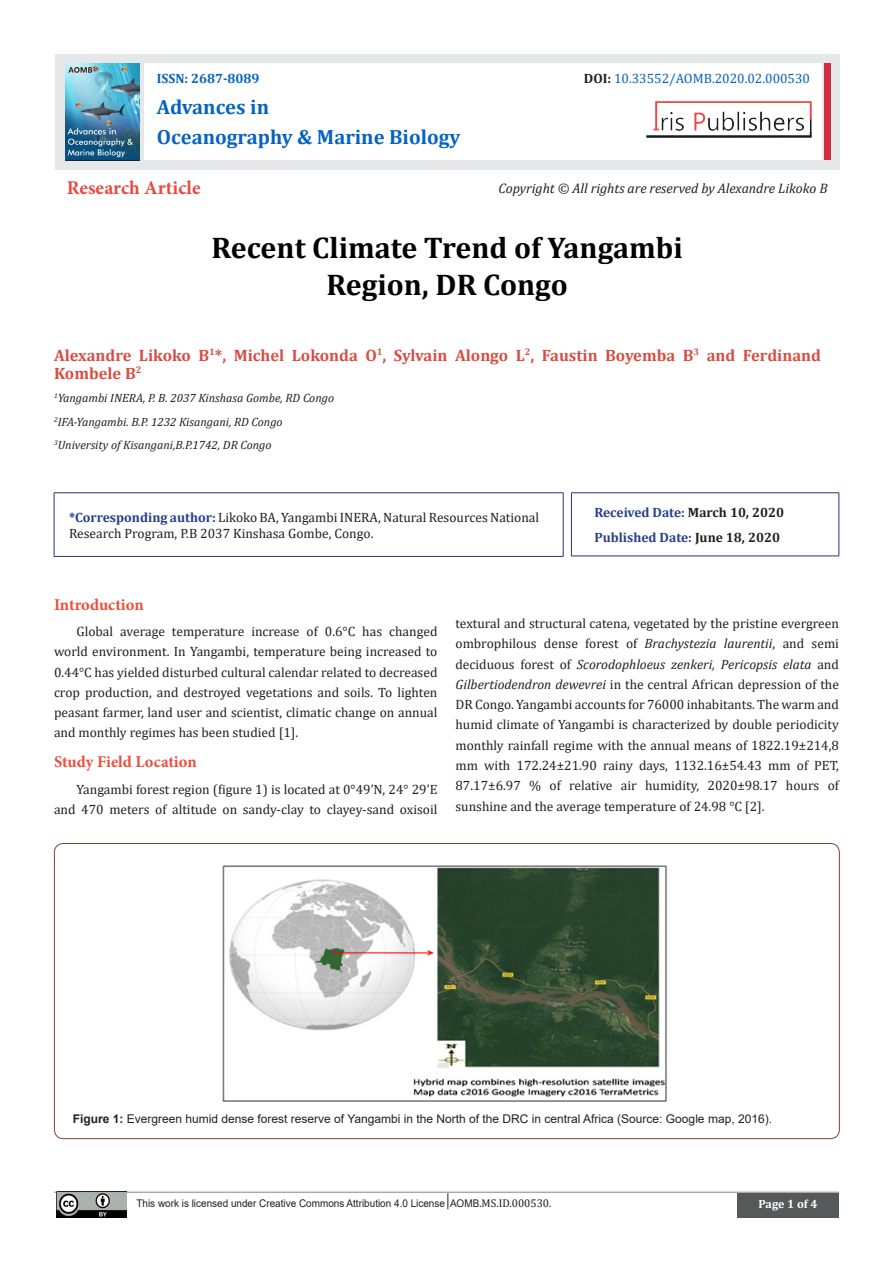
<style>
.page{position:relative;width:893px;height:1263px;background:#fff}
.page>*{position:absolute;margin:0;border:0;box-sizing:border-box;transform-origin:0 0}
.t1{font:700 30px "Cambria";color:#000303}
.t2{font:700 20.55px "Cambria";color:#0563c1}
.t3{font:700 19.5px "Minion Pro";color:#e9493f}
.t4{font:700 16.5px/18px "Cambria";color:#d84d41}
.t5{font:700 16.5px "Minion Pro";letter-spacing:-.005em;color:#ef4c3a}
.t6{font:italic 13.8px "Cambria";color:#231f20}
.t7{font:13.5px/20.2px "Cambria";color:#231f20;text-align:justify}
.t8{font:700 13.5px "Cambria";color:#253f8e}
.t9{font:13.5px "Cambria";color:#0563c1}
.t10{font:700 13.5px "Cambria";color:#0563c1}
.t11{font:italic 12px "Cambria";color:#231f20}
.t12{font:12px "Arial";color:#231f20}
.t13{font:700 12px "Cambria";color:#fff}
.t14{font:10.65px "Arial";color:#231f20;scale:.94 1}
.s1{font-weight:700;color:#231f20}
.s2{font-weight:700;color:#253f8e}
.s3{color:#231f20}
.s4{font-style:italic}
.s5{font-weight:700}
.s6{font-family:"Cambria";font-size:11.25px}
</style>
<div class="page">
<hr style="left:54px;top:1191px;width:785px;height:2px;background:#a8a9ad">
<div style="left:737px;top:1193px;width:102px;height:24px;background:#57585a"></div>
<div style="left:55px;top:54px;width:785px;height:116px;background:#e6e7e8"></div>
<div style="left:145px;top:64px;width:677px;height:96px;background:#fff"></div>
<div style="left:824px;top:64px;width:7px;height:96px;background:#cf2e41"></div>
<img style="left:646px;top:101px;width:165px;height:36px">
<img style="left:66px;top:64px;width:73px;height:97px">
<img style="left:56px;top:1192px;width:70px;height:26px">
<svg style="left:447px;top:1193px;width:1px;height:16px"></svg>
<hr style="left:54px;top:492px;width:509px;height:1px;background:#233571">
<hr style="left:54px;top:493px;width:1px;height:63px;background:#233571">
<hr style="left:563px;top:493px;width:1px;height:63px;background:#233571">
<hr style="left:54px;top:556px;width:509px;height:1px;background:#233571">
<hr style="left:571px;top:492px;width:268px;height:1px;background:#233571">
<hr style="left:571px;top:556px;width:268px;height:1px;background:#233571">
<hr style="left:571px;top:493px;width:1px;height:63px;background:#233571">
<hr style="left:839px;top:493px;width:1px;height:63px;background:#233571">
<img style="left:222px;top:865px;width:445px;height:237px">
<p class="t10" style="left:157px;top:69px;width:104px">ISSN: 2687-8089</p>
<p class="t9" style="left:584px;top:70px;width:228px"><span class="s1">DOI:</span> 10.33552/AOMB.2020.02.000530</p>
<p class="t2" style="left:157px;top:92px;width:114px">Advances in</p>
<p class="t2" style="left:157px;top:123px;width:305px">Oceanography &amp; Marine Biology</p>
<p class="t3" style="left:67px;top:174px;width:135px">Research Article</p>
<p class="t6" style="left:499px;top:178px;width:331px">Copyright © All rights are reserved by Alexandre Likoko B</p>
<p class="t1" style="left:212px;top:226px;width:473px">Recent Climate Trend of Yangambi</p>
<p class="t1" style="left:326px;top:264px;width:243px">Region, DR Congo</p>
<p class="t4" style="left:54px;top:346px;width:768px">Alexandre Likoko B<sup>1</sup>*, Michel Lokonda O<sup>1</sup>, Sylvain Alongo L<sup>2</sup>, Faustin Boyemba B<sup>3</sup> and Ferdinand<br>Kombele B<sup>2</sup></p>
<p class="t11" style="left:54px;top:390px;width:282px"><sup>1</sup>Yangambi INERA, P. B. 2037 Kinshasa Gombe, RD Congo</p>
<p class="t11" style="left:54px;top:413px;width:230px"><sup>2</sup>IFA-Yangambi. B.P. 1232 Kisangani, RD Congo</p>
<p class="t11" style="left:54px;top:437px;width:219px"><sup>3</sup>University of Kisangani,B.P.1742, DR Congo</p>
<p class="t7" style="left:69px;top:509px;width:472px;line-height:16.5px"><span class="s2">*Corresponding author:</span> Likoko BA, Yangambi INERA, Natural Resources National<br>Research Program, P.B 2037 Kinshasa Gombe, Congo.</p>
<p class="t8" style="left:594px;top:503px;width:191px">Received Date: <span class="s3">March 10, 2020</span></p>
<p class="t8" style="left:594px;top:528px;width:187px">Published Date: <span class="s3">June 18, 2020</span></p>
<p class="t5" style="left:54px;top:593px;width:91px">Introduction</p>
<p class="t7" style="left:54px;top:621px;width:385px;text-indent:22px">Global average temperature increase of 0.6°C has changed world environment. In Yangambi, temperature being increased to 0.44°C has yielded disturbed cultural calendar related to decreased crop production, and destroyed vegetations and soils. To lighten peasant farmer, land user and scientist, climatic change on annual and monthly regimes has been studied [1].</p>
<p class="t5" style="left:54px;top:750px;width:144px">Study Field Location</p>
<p class="t7" style="left:54px;top:779px;width:385px;text-align:right">Yangambi forest region (figure 1) is located at 0°49’N, 24° 29’E and 470 meters of altitude on sandy-clay to clayey-sand oxisoil</p>
<p class="t7" style="left:455px;top:613px;width:385px">textural and structural catena, vegetated by the pristine evergreen ombrophilous dense forest of <span class="s4">Brachystezia laurentii</span>, and semi deciduous forest of <span class="s4">Scorodophloeus zenkeri, Pericopsis elata</span> and <span class="s4">Gilbertiodendron dewevrei</span> in the central African depression of the DR Congo. Yangambi accounts for 76000 inhabitants. The warm and humid climate of Yangambi is characterized by double periodicity monthly rainfall regime with the annual means of 1822.19±214,8 mm with 172.24±21.90 rainy days, 1132.16±54.43 mm of PET, 87.17±6.97 % of relative air humidity, 2020±98.17 hours of sunshine and the average temperature of 24.98 °C [2].</p>
<p class="t12" style="left:73px;top:1111px;width:701px"><span class="s5">Figure 1:</span> Evergreen humid dense forest reserve of Yangambi in the North of the DRC in central Africa (Source: Google map, 2016).</p>
<p class="t14" style="left:136px;top:1196px;width:443px">This work is licensed under Creative Commons Attribution 4.0 License AOMB<span class="s6">.MS.ID.000530.</span></p>
<p class="t13" style="left:758px;top:1196px;width:60px">Page 1 of 4</p>
</div>
